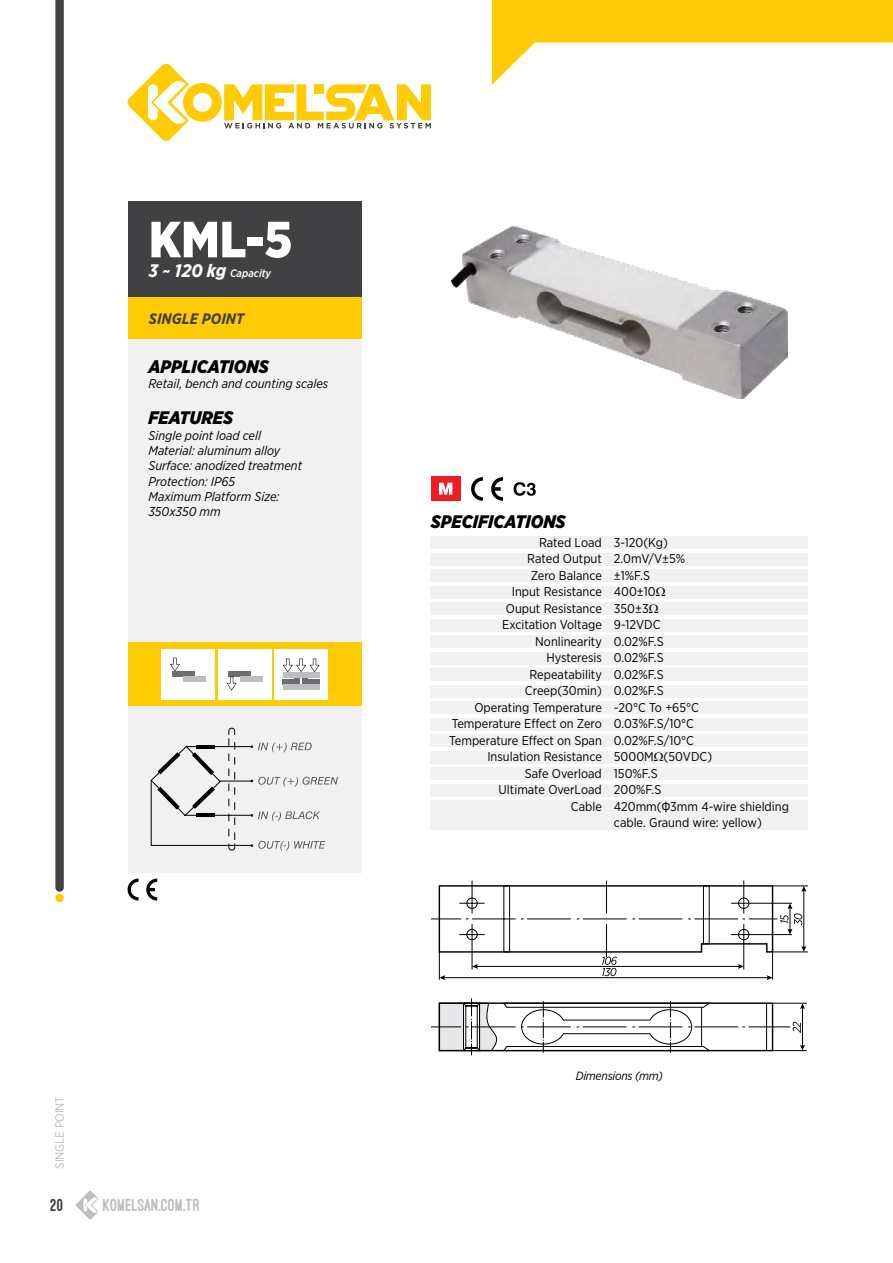
<style>
.page{position:relative;width:893px;height:1263px;background:#fff}
.page>*{position:absolute;margin:0;border:0;box-sizing:border-box;transform-origin:0 0}
.t1{font:900 50.85px "Gotham Narrow";color:#fff}
.t2{font:italic 900 18.15px "Gotham Narrow";color:#000}
.t3{font:800 18px "Ostrich Sans";color:#bcbec0}
.t4{font:800 18px "Ostrich Sans";color:#414042}
.t5{font:italic 700 15.15px "Gotham Narrow";color:#414042}
.t6{font:12.75px "Gotham Narrow";color:#000}
.t7{font:italic 12.75px/15.3px "Gotham Narrow";color:#000}
.t8{font:italic 12px "Gotham Narrow";letter-spacing:-.02em;color:#000}
.t9{font:12px "Gotham Narrow";letter-spacing:-.02em;color:#bcbec0}
.t10{font:italic 500 10.95px "Gotham Narrow";color:#fff}
.s1{font-weight:700;font-size:18.15px}
.s2{font-family:"Arial Narrow"}
</style>
<div class="page">
<div style="left:128px;top:201px;width:233px;height:96px;background:#414042"></div>
<div style="left:128px;top:297px;width:233px;height:42px;background:#ffcb05"></div>
<div style="left:128px;top:642px;width:233px;height:64px;background:#ffcb05"></div>
<div style="left:128px;top:339px;width:233px;height:303px;background:#f1f1f2"></div>
<div style="left:128px;top:706px;width:233px;height:167px;background:#f1f1f2"></div>
<div style="left:431px;top:536px;width:377px;height:13px;background:#f1f1f2"></div>
<div style="left:431px;top:553px;width:377px;height:13px;background:#f1f1f2"></div>
<div style="left:431px;top:569px;width:377px;height:13px;background:#f1f1f2"></div>
<div style="left:431px;top:586px;width:377px;height:13px;background:#f1f1f2"></div>
<div style="left:431px;top:602px;width:377px;height:13px;background:#f1f1f2"></div>
<div style="left:431px;top:619px;width:377px;height:13px;background:#f1f1f2"></div>
<div style="left:431px;top:635px;width:377px;height:13px;background:#f1f1f2"></div>
<div style="left:431px;top:652px;width:377px;height:13px;background:#f1f1f2"></div>
<div style="left:431px;top:668px;width:377px;height:13px;background:#f1f1f2"></div>
<div style="left:431px;top:685px;width:377px;height:13px;background:#f1f1f2"></div>
<div style="left:431px;top:701px;width:377px;height:13px;background:#f1f1f2"></div>
<div style="left:431px;top:718px;width:377px;height:13px;background:#f1f1f2"></div>
<div style="left:431px;top:734px;width:377px;height:13px;background:#f1f1f2"></div>
<div style="left:431px;top:751px;width:377px;height:13px;background:#f1f1f2"></div>
<div style="left:431px;top:767px;width:377px;height:13px;background:#f1f1f2"></div>
<div style="left:431px;top:784px;width:377px;height:13px;background:#f1f1f2"></div>
<div style="left:431px;top:800px;width:377px;height:30px;background:#f1f1f2"></div>
<div style="left:275px;top:649px;width:53px;height:50px;background:#fff"></div>
<div style="left:283px;top:679px;width:17px;height:5px;background:#6d6e71"></div>
<div style="left:302px;top:679px;width:18px;height:5px;background:#6d6e71"></div>
<svg style="left:294px;top:678px;width:14px;height:1px"></svg>
<div style="left:283px;top:672px;width:37px;height:6px;background:#bcbec0"></div>
<div style="left:283px;top:684px;width:37px;height:5px;background:#bcbec0"></div>
<svg style="left:283px;top:658px;width:37px;height:14px"></svg>
<div style="left:161px;top:649px;width:53px;height:50px;background:#fff"></div>
<div style="left:172px;top:671px;width:22px;height:6px;background:#6d6e71"></div>
<div style="left:183px;top:677px;width:23px;height:5px;background:#bcbec0"></div>
<svg style="left:170px;top:658px;width:10px;height:13px"></svg>
<div style="left:218px;top:649px;width:53px;height:50px;background:#fff"></div>
<div style="left:228px;top:671px;width:23px;height:6px;background:#6d6e71"></div>
<div style="left:240px;top:677px;width:22px;height:5px;background:#bcbec0"></div>
<svg style="left:227px;top:677px;width:10px;height:13px"></svg>
<svg style="left:128px;top:878px;width:29px;height:22px"></svg>
<svg style="left:430px;top:998px;width:377px;height:58px"></svg>
<div style="left:439px;top:1002px;width:334px;height:49px;border:1px solid #000"></div>
<svg style="left:461px;top:1002px;width:251px;height:50px"></svg>
<hr style="left:701px;top:1007px;width:1px;height:39px;background:#000">
<hr style="left:766px;top:1003px;width:1px;height:47px;background:#000">
<hr style="left:802px;top:1007px;width:1px;height:39px;background:#000">
<svg style="left:800px;top:1003px;width:5px;height:6px"></svg>
<svg style="left:800px;top:1045px;width:5px;height:5px"></svg>
<svg style="left:430px;top:880px;width:378px;height:100px"></svg>
<svg style="left:793px;top:1022px;width:8px;height:11px"></svg>
<svg style="left:151px;top:728px;width:187px;height:123px"></svg>
<div style="left:431px;top:476px;width:29px;height:25px;background:#ed1d24"></div>
<svg style="left:439px;top:483px;width:13px;height:12px"></svg>
<svg style="left:471px;top:477px;width:32px;height:24px"></svg>
<svg style="left:514px;top:482px;width:22px;height:14px"></svg>
<img style="left:452px;top:225px;width:335px;height:173px">
<svg style="left:76px;top:1190px;width:22px;height:29px"></svg>
<svg style="left:127px;top:63px;width:304px;height:78px"></svg>
<div style="left:314px;top:84px;width:10px;height:10px;background:#ffcb05"></div>
<svg style="left:55px;top:0;width:9px;height:892px"></svg>
<div style="left:55px;top:894px;width:9px;height:8px;background:#ffcb05;border-radius:50%"></div>
<svg style="left:492px;top:0;width:401px;height:85px"></svg>
<h1 class="t1" style="left:149px;top:206px;width:145px">KML-5</h1>
<p class="t10" style="left:149px;top:266px;width:124px"><span class="s1">3 ~ 120 kg</span> Capacity</p>
<p class="t5" style="left:149px;top:308px;width:97px">SINGLE POINT</p>
<h2 class="t2" style="left:148px;top:354px;width:122px">APPLICATIONS</h2>
<p class="t7" style="left:148px;top:376px;width:181px">Retail, bench and counting scales</p>
<h2 class="t2" style="left:148px;top:406px;width:86px">FEATURES</h2>
<p class="t7" style="left:148px;top:427px;width:155px">Single point load cell<br>Material: aluminum alloy<br>Surface: anodized treatment<br>Protection: IP65<br>Maximum Platform Size:<br>350x350 mm</p>
<p class="t9" style="left:52px;top:1169px;width:74px;rotate:-90deg">SINGLE POINT</p>
<h3 class="t4" style="left:50px;top:1195px;width:15px">20</h3>
<h3 class="t3" style="left:103px;top:1195px;width:99px">KOMELSAN.COM.TR</h3>
<h2 class="t2" style="left:431px;top:509px;width:136px">SPECIFICATIONS</h2>
<p class="t6" style="left:539px;top:534px;width:130px">Rated Load 3-120(Kg)</p>
<p class="t6" style="left:527px;top:551px;width:159px">Rated Output 2.0mV/V±5%</p>
<p class="t6" style="left:531px;top:567px;width:121px">Zero Balance ±1%F.S</p>
<p class="t6" style="left:512px;top:584px;width:145px">Input Resistance 400±10</p>
<p class="t6" style="left:506px;top:600px;width:144px">Ouput Resistance 350±3</p>
<p class="t6" style="left:502px;top:617px;width:160px">Excitation Voltage 9-12VDC</p>
<p class="t6" style="left:535px;top:633px;width:130px">Nonlinearity 0.02%F.S</p>
<p class="t6" style="left:546px;top:650px;width:119px">Hysteresis 0.02%F.S</p>
<p class="t6" style="left:529px;top:666px;width:136px">Repeatability 0.02%F.S</p>
<p class="t6" style="left:525px;top:683px;width:140px">Creep(30min) 0.02%F.S</p>
<p class="t6" style="left:474px;top:699px;width:226px">Operating Temperature -20°C To +65°C</p>
<p class="t6" style="left:452px;top:716px;width:244px">Temperature Effect on Zero 0.03%F.S/10°C</p>
<p class="t6" style="left:449px;top:732px;width:246px">Temperature Effect on Span 0.02%F.S/10°C</p>
<p class="t6" style="left:487px;top:749px;width:226px">Insulation Resistance 5000M (50VDC)</p>
<p class="t6" style="left:525px;top:765px;width:134px">Safe Overload 150%F.S</p>
<p class="t6" style="left:499px;top:782px;width:164px">Ultimate OverLoad 200%F.S</p>
<p class="t6" style="left:571px;top:798px;width:220px">Cable 420mm(<span class="s2">Φ</span>3mm 4-wire shielding</p>
<p class="t6" style="left:614px;top:815px;width:150px">cable. Graund wire: yellow)</p>
<p class="t8" style="left:576px;top:1068px;width:89px">Dimensions (mm)</p>
</div>
